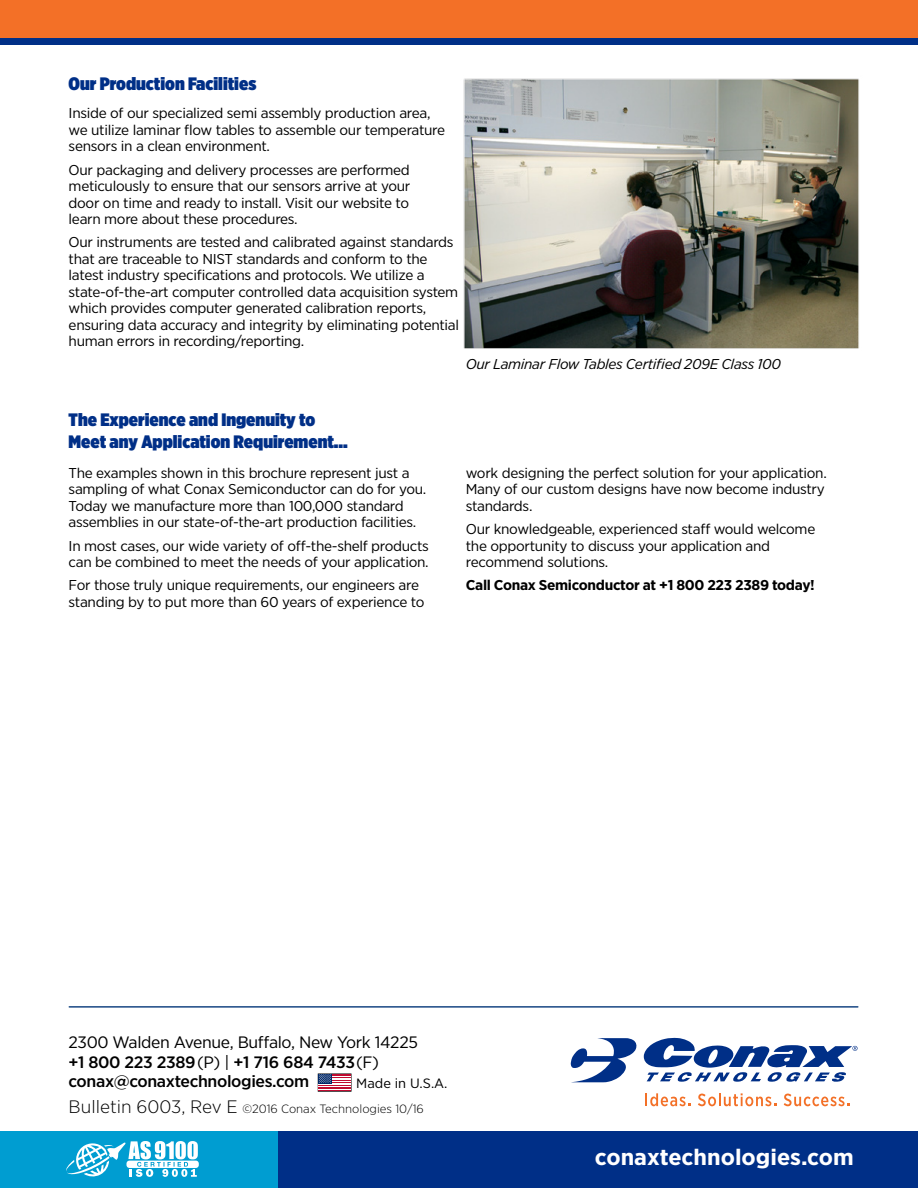
<style>
.page{position:relative;width:918px;height:1188px;background:#fff}
.page>*{position:absolute;margin:0;border:0;box-sizing:border-box;transform-origin:0 0}
.t1{font:700 22.5px "Gotham Narrow";color:#fff;scale:1.1 1}
.t2{font:900 18px/21.6px "Gotham X Narrow";color:#002f87;scale:1.1 1}
.t3{font:500 16.5px/19.8px "Gotham Narrow";letter-spacing:-.02em;color:#000;scale:1.1 1}
.t4{font:14.25px/16.5px "Gotham Narrow";letter-spacing:-.02em;color:#000;scale:1.1 1}
.t5{font:700 14.25px "Gotham Narrow";letter-spacing:-.02em;color:#000;scale:1.1 1}
.t6{font:italic 14.25px "Gotham Narrow";letter-spacing:-.02em;color:#000;scale:1.1 1}
.t7{font:13.5px "Gotham Narrow";color:#000;scale:1.1 1}
.t8{font:300 12px "Gotham Narrow";color:#000;scale:1.1 1}
.s1{font-weight:400}
.s2{font-size:18px}
</style>
<div class="page">
<img style="left:463px;top:78px;width:396px;height:271px">
<div style="left:0;top:0;width:918px;height:45px;background:#f37027"></div>
<div style="left:0;top:38px;width:918px;height:7px;background:#002f87"></div>
<div style="left:0;top:1132px;width:918px;height:56px;background:#002f87"></div>
<hr style="left:69px;top:1006px;width:789px;height:2px;background:#184783">
<svg style="left:571px;top:1038px;width:66px;height:44px"></svg>
<svg style="left:644px;top:1038px;width:214px;height:44px"></svg>
<svg style="left:645px;top:1093px;width:45px;height:13px"></svg>
<svg style="left:698px;top:1093px;width:78px;height:13px"></svg>
<svg style="left:784px;top:1094px;width:65px;height:12px"></svg>
<div style="left:0;top:1132px;width:278px;height:56px;background:#009dd1"></div>
<svg style="left:66px;top:1141px;width:133px;height:36px"></svg>
<hr style="left:318px;top:1090px;width:33px;height:1px;background:#bf0a30">
<hr style="left:318px;top:1087px;width:33px;height:1px;background:#bf0a30">
<hr style="left:318px;top:1084px;width:33px;height:2px;background:#bf0a30">
<hr style="left:318px;top:1082px;width:33px;height:1px;background:#bf0a30">
<hr style="left:318px;top:1079px;width:33px;height:1px;background:#bf0a30">
<hr style="left:318px;top:1077px;width:33px;height:1px;background:#bf0a30">
<hr style="left:318px;top:1074px;width:33px;height:1px;background:#bf0a30">
<div style="left:318px;top:1074px;width:13px;height:9px;background:#002868"></div>
<svg style="left:319px;top:1074px;width:12px;height:9px"></svg>
<p class="t2" style="left:69px;top:73px;width:172px">Our Production Facilities</p>
<p class="t4" style="left:69px;top:105px;width:344px">Inside of our specialized semi assembly production area, we utilize laminar flow tables to assemble our temperature sensors in a clean environment.</p>
<p class="t4" style="left:69px;top:161px;width:312px;text-align:justify">Our packaging and delivery processes are performed meticulously to ensure that our sensors arrive at your door on time and ready to install. Visit our website to learn more about these procedures.</p>
<p class="t4" style="left:69px;top:234px;width:356px">Our instruments are tested and calibrated against standards that are traceable to NIST standards and conform to the latest industry specifications and protocols. We utilize a state-of-the-art computer controlled data acquisition system which provides computer generated calibration reports, ensuring data accuracy and integrity by eliminating potential human errors in recording/reporting.</p>
<p class="t6" style="left:466px;top:355px;width:288px">Our Laminar Flow Tables Certified 209E Class 100</p>
<p class="t2" style="left:69px;top:409px;width:255px">The Experience and Ingenuity to<br>Meet any Application Requirement...</p>
<p class="t4" style="left:69px;top:464px;width:327px">The examples shown in this brochure represent just a sampling of what Conax Semiconductor can do for you.<br>Today we manufacture more than 100,000 standard assemblies in our state-of-the-art production facilities.</p>
<p class="t4" style="left:69px;top:537px;width:329px">In most cases, our wide variety of off-the-shelf products can be combined to meet the needs of your application.</p>
<p class="t4" style="left:69px;top:577px;width:325px">For those truly unique requirements, our engineers are standing by to put more than 60 years of experience to</p>
<p class="t4" style="left:466px;top:464px;width:330px">work designing the perfect solution for your application.<br>Many of our custom designs have now become industry standards.</p>
<p class="t4" style="left:466px;top:521px;width:319px">Our knowledgeable, experienced staff would welcome the opportunity to discuss your application and recommend solutions.</p>
<p class="t5" style="left:466px;top:576px;width:319px">Call Conax Semiconductor at +1 800 223 2389 today!</p>
<p class="t3" style="left:69px;top:1032px;width:319px"><span class="s1">2300 Walden Avenue, Buffalo, New York 14225 </span>+1 800 223 2389<span class="s1">(P) |</span> +1 716 684 7433<span class="s1">(F) </span>conax@conaxtechnologies.com</p>
<p class="t7" style="left:356px;top:1075px;width:85px">Made in U.S.A.</p>
<p class="t8" style="left:69px;top:1102px;width:325px"><span class="s2">Bulletin 6003, Rev E</span> ©2016 Conax Technologies 10/16</p>
<h1 class="t1" style="left:595px;top:1142px;width:237px">conaxtechnologies.com</h1>
</div>
